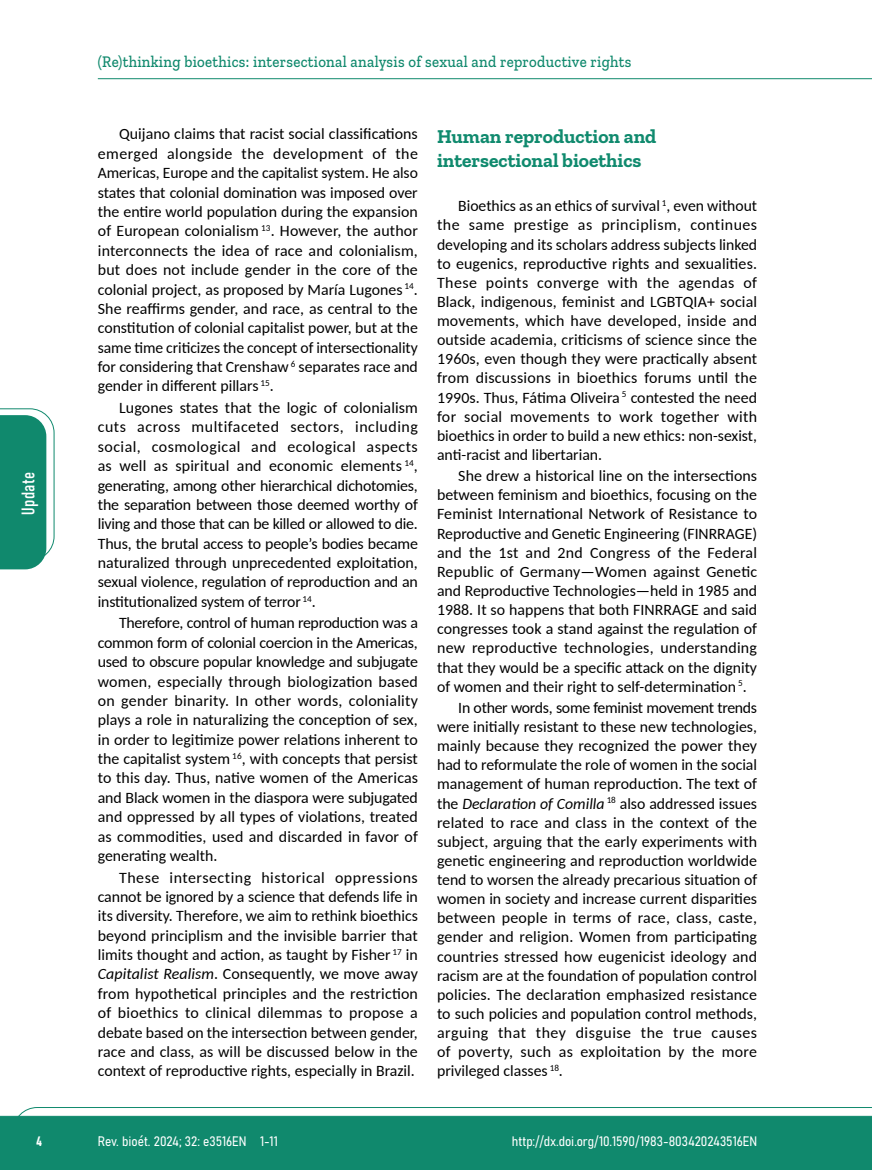
<style>
.page{position:relative;width:872px;height:1170px;background:#fff}
.page>*{position:absolute;margin:0;border:0;box-sizing:border-box;transform-origin:0 0}
.t1{font:700 19.5px/23.5px "Zilla Slab";color:#108a6e}
.t2{font:18px "Bahnschrift";letter-spacing:.02em;color:#fff}
.t3{font:500 16.5px "Zilla Slab";letter-spacing:.02em;color:#10896d;scale:.9 1}
.t4{font:15.75px/19.4px "Carlito";color:#000;text-align:justify}
.t5{font:13.5px "Bahnschrift";color:#fff}
.s1{font-style:italic}
</style>
<div class="page">
<svg style="left:12px;top:1107px;width:860px;height:62px;background:#2e987f"></svg>
<hr style="left:98px;top:78px;width:774px;height:1px;background:#10896d">
<svg style="left:0;top:408px;width:55px;height:161px"></svg>
<p class="t2" style="left:15px;top:514px;width:44px;rotate:-90deg">Update</p>
<p class="t3" style="left:98px;top:53px;width:594px">(Re)thinking bioethics: intersectional analysis of sexual and reproductive rights</p>
<p class="t4" style="left:98px;top:124px;width:321px;text-indent:21px">Quijano claims that racist social classifications emerged alongside the development of the Americas, Europe and the capitalist system. He also states that colonial domination was imposed over the entire world population during the expansion of European colonialism <sup>13</sup>. However, the author interconnects the idea of race and colonialism, but does not include gender in the core of the colonial project, as proposed by María Lugones <sup>14</sup>.<br>She reaffirms gender, and race, as central to the constitution of colonial capitalist power, but at the same time criticizes the concept of intersectionality for considering that Crenshaw <sup>6</sup> separates race and gender in different pillars <sup>15</sup>.</p>
<p class="t4" style="left:98px;top:397px;width:322px;text-indent:21px">Lugones states that the logic of colonialism cuts across multifaceted sectors, including social, cosmological and ecological aspects as well as spiritual and economic elements <sup>14</sup>, generating, among other hierarchical dichotomies, the separation between those deemed worthy of living and those that can be killed or allowed to die.<br>Thus, the brutal access to people’s bodies became naturalized through unprecedented exploitation, sexual violence, regulation of reproduction and an institutionalized system of terror <sup>14</sup>.</p>
<p class="t4" style="left:98px;top:612px;width:321px;text-indent:21px">Therefore, control of human reproduction was a common form of colonial coercion in the Americas, used to obscure popular knowledge and subjugate women, especially through biologization based on gender binarity. In other words, coloniality plays a role in naturalizing the conception of sex, in order to legitimize power relations inherent to the capitalist system <sup>16</sup>, with concepts that persist to this day. Thus, native women of the Americas and Black women in the diaspora were subjugated and oppressed by all types of violations, treated as commodities, used and discarded in favor of generating wealth.</p>
<p class="t4" style="left:98px;top:866px;width:321px;text-indent:21px">These intersecting historical oppressions cannot be ignored by a science that defends life in its diversity. Therefore, we aim to rethink bioethics beyond principlism and the invisible barrier that limits thought and action, as taught by Fisher <sup>17</sup> in <span class="s1">Capitalist Realism</span>. Consequently, we move away from hypothetical principles and the restriction of bioethics to clinical dilemmas to propose a debate based on the intersection between gender, race and class, as will be discussed below in the context of reproductive rights, especially in Brazil.</p>
<p class="t1" style="left:437px;top:125px;width:221px">Human reproduction and intersectional bioethics</p>
<p class="t4" style="left:437px;top:196px;width:322px;text-indent:21px">Bioethics as an ethics of survival <sup>1</sup>, even without the same prestige as principlism, continues developing and its scholars address subjects linked to eugenics, reproductive rights and sexualities.<br>These points converge with the agendas of Black, indigenous, feminist and LGBTQIA+ social movements, which have developed, inside and outside academia, criticisms of science since the 1960s, even though they were practically absent from discussions in bioethics forums until the 1990s. Thus, Fátima Oliveira <sup>5</sup> contested the need for social movements to work together with bioethics in order to build a new ethics: non-sexist, anti-racist and libertarian.</p>
<p class="t4" style="left:437px;top:465px;width:321px;text-indent:21px">She drew a historical line on the intersections between feminism and bioethics, focusing on the Feminist International Network of Resistance to Reproductive and Genetic Engineering (FINRRAGE) and the 1st and 2nd Congress of the Federal Republic of Germany—Women against Genetic and Reproductive Technologies—held in 1985 and 1988. It so happens that both FINRRAGE and said congresses took a stand against the regulation of new reproductive technologies, understanding that they would be a specific attack on the dignity of women and their right to self-determination <sup>5</sup>.</p>
<p class="t4" style="left:437px;top:697px;width:321px;text-indent:21px">In other words, some feminist movement trends were initially resistant to these new technologies, mainly because they recognized the power they had to reformulate the role of women in the social management of human reproduction. The text of the <span class="s1">Declaration of Comilla</span> <sup>18</sup> also addressed issues related to race and class in the context of the subject, arguing that the early experiments with genetic engineering and reproduction worldwide tend to worsen the already precarious situation of women in society and increase current disparities between people in terms of race, class, caste, gender and religion. Women from participating countries stressed how eugenicist ideology and racism are at the foundation of population control policies. The declaration emphasized resistance to such policies and population control methods, arguing that they disguise the true causes of poverty, such as exploitation by the more privileged classes <sup>18</sup>.</p>
<p class="t5" style="left:36px;top:1130px;width:7px">4</p>
<p class="t5" style="left:98px;top:1131px;width:181px">Rev. bioét. 2024; 32: e3516EN 1-11</p>
<p class="t5" style="left:512px;top:1131px;width:247px">http://dx.doi.org/10.1590/1983-803420243516EN</p>
</div>
